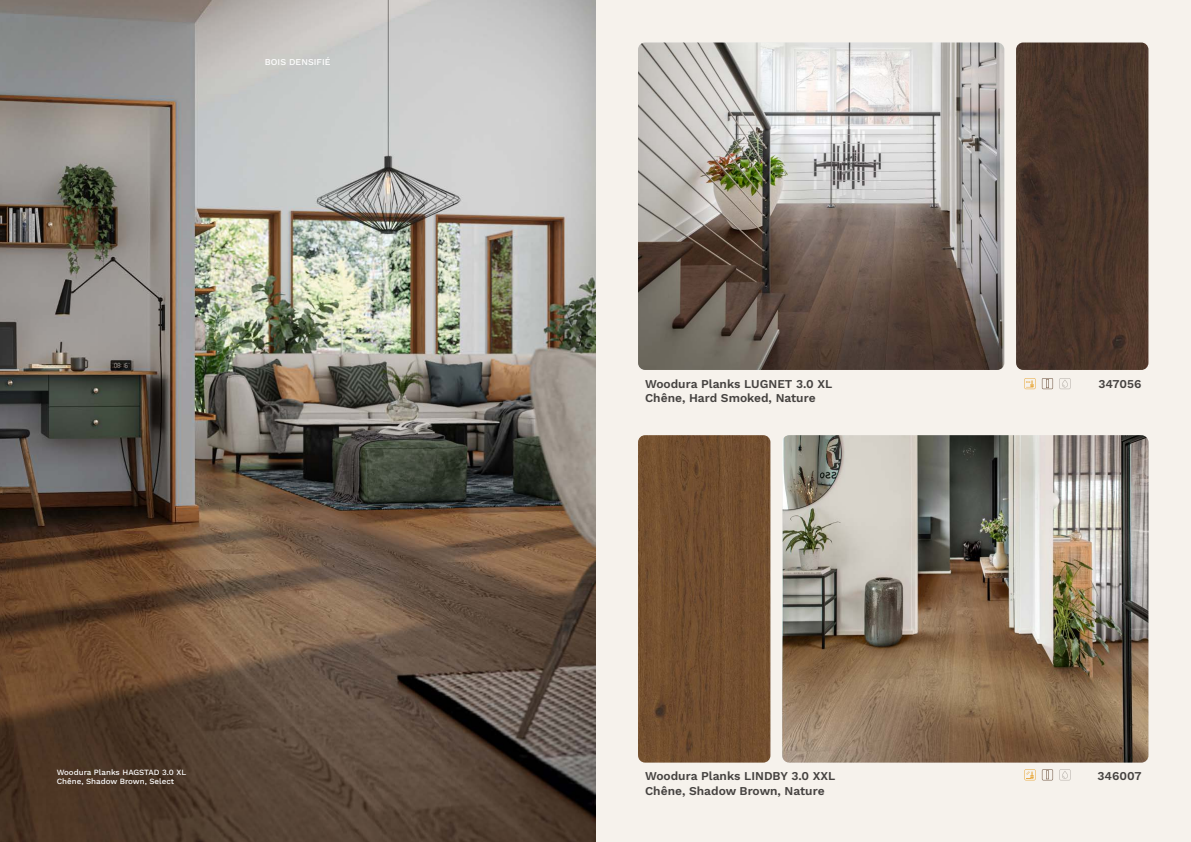
<style>
.page{position:relative;width:1191px;height:842px;background:#f6f2ec}
.page>*{position:absolute;margin:0;border:0;box-sizing:border-box;transform-origin:0 0}
.t1{font:12px/14.4px "Work Sans";color:#454240}
.t2{font:9px "Work Sans";color:#fff}
.t3{font:8px/9.6px "Work Sans";color:#fff}
</style>
<div class="page">
<img style="left:638px;top:43px;width:366px;height:327px">
<img style="left:782px;top:435px;width:366px;height:328px">
<img style="left:1016px;top:43px;width:132px;height:327px">
<img style="left:638px;top:435px;width:132px;height:328px">
<img style="left:0;top:0;width:595px;height:842px">
<svg style="left:1041px;top:378px;width:12px;height:11px"></svg>
<svg style="left:1059px;top:378px;width:11px;height:11px"></svg>
<svg style="left:1024px;top:378px;width:11px;height:11px"></svg>
<svg style="left:1041px;top:769px;width:12px;height:11px"></svg>
<svg style="left:1059px;top:769px;width:11px;height:11px"></svg>
<svg style="left:1024px;top:769px;width:11px;height:11px"></svg>
<p class="t2" style="left:265px;top:55px;width:67px">BOIS DENSIFIÉ</p>
<p class="t3" style="left:57px;top:767px;width:131px">Woodura Planks HAGSTAD 3.0 XL<br>Chêne, Shadow Brown, Select</p>
<p class="t1" style="left:645px;top:376px;width:189px">Woodura Planks LUGNET 3.0 XL<br>Chêne, Hard Smoked, Nature</p>
<p class="t1" style="left:645px;top:768px;width:192px">Woodura Planks LINDBY 3.0 XXL<br>Chêne, Shadow Brown, Nature</p>
<p class="t1" style="left:1098px;top:376px;width:44px">347056</p>
<p class="t1" style="left:1097px;top:768px;width:46px">346007</p>
</div>
